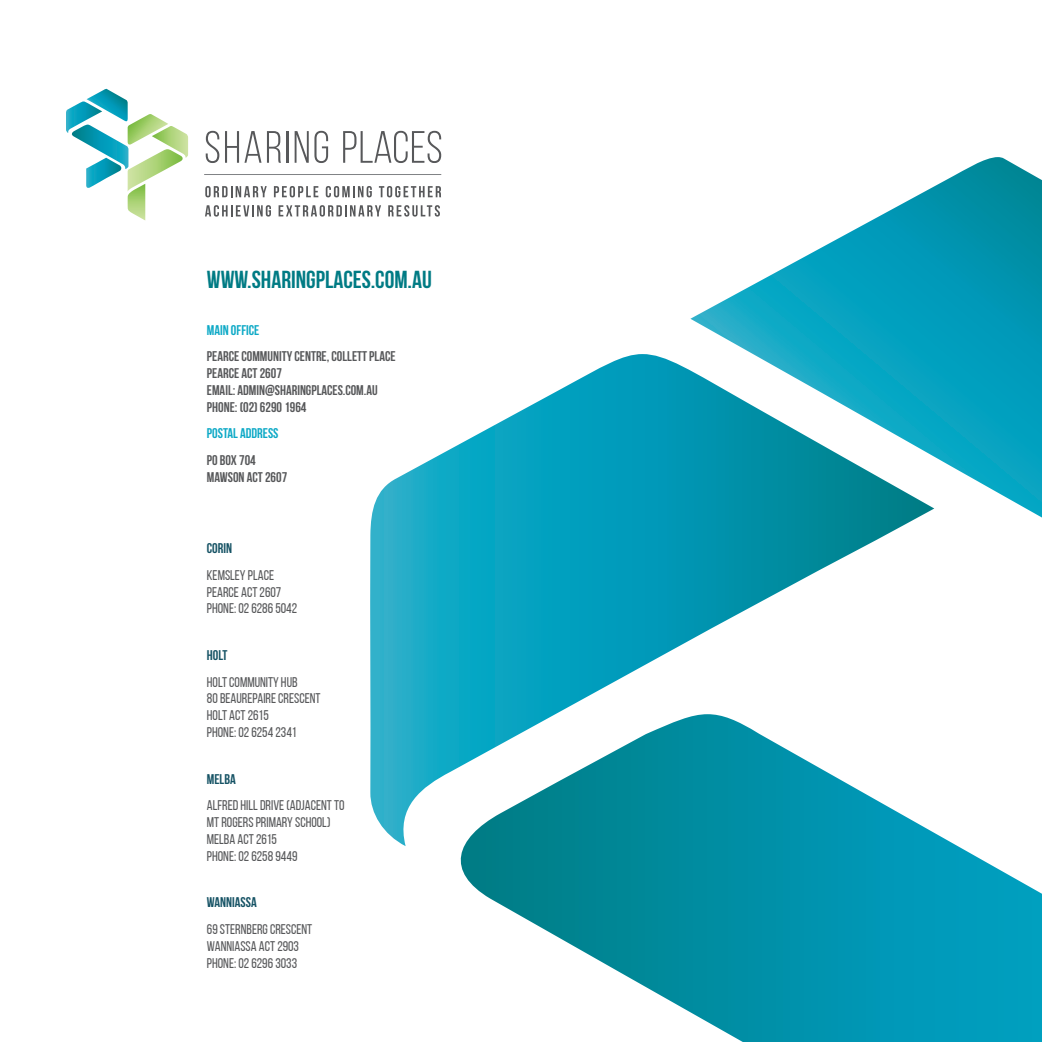
<style>
.page{position:relative;width:1042px;height:1042px;background:#fff}
.page>*{position:absolute;margin:0;border:0;box-sizing:border-box;transform-origin:0 0}
.t1{font:700 24.5px "Bebas Neue";color:#007b84}
.t2{font:14px/16.8px "Bebas Neue";color:#57585a}
.t3{font:700 14px/16.8px "Bebas Neue";color:#57585a}
.heading_4{font:700 14px "Bebas Neue";color:#0da9c6}
.heading_4-2{font:700 14px "Bebas Neue";color:#155264}
</style>
<div class="page">
<svg style="left:460px;top:832px;width:582px;height:210px"></svg>
<svg style="left:690px;top:157px;width:352px;height:360px"></svg>
<svg style="left:370px;top:354px;width:564px;height:492px"></svg>
<svg style="left:206px;top:131px;width:13px;height:32px"></svg>
<svg style="left:225px;top:131px;width:36px;height:32px"></svg>
<svg style="left:267px;top:131px;width:14px;height:32px"></svg>
<hr style="left:287px;top:131px;width:2px;height:32px;background:#57585a">
<svg style="left:295px;top:131px;width:33px;height:32px"></svg>
<svg style="left:343px;top:131px;width:98px;height:32px"></svg>
<svg style="left:66px;top:89px;width:122px;height:131px"></svg>
<hr style="left:204px;top:174px;width:237px;height:1px;background:#808285">
<svg style="left:205px;top:186px;width:62px;height:11px"></svg>
<svg style="left:274px;top:186px;width:44px;height:11px"></svg>
<svg style="left:326px;top:186px;width:46px;height:11px"></svg>
<svg style="left:379px;top:186px;width:62px;height:11px"></svg>
<svg style="left:205px;top:205px;width:66px;height:12px"></svg>
<svg style="left:279px;top:205px;width:102px;height:12px"></svg>
<svg style="left:388px;top:205px;width:52px;height:12px"></svg>
<p class="t1" style="left:207px;top:266px;width:226px">WWW.SHARINGPLACES.COM.AU</p>
<p class="heading_4" style="left:207px;top:322px;width:54px">MAIN OFFICE</p>
<p class="t3" style="left:207px;top:348px;width:190px">PEARCE COMMUNITY CENTRE, COLLETT PLACE<br>PEARCE ACT 2607<br>EMAIL: ADMIN@SHARINGPLACES.COM.AU<br>PHONE: (02) 6290 1964</p>
<p class="heading_4" style="left:207px;top:426px;width:73px">POSTAL ADDRESS</p>
<p class="t3" style="left:207px;top:452px;width:82px">PO BOX 704<br>MAWSON ACT 2607</p>
<p class="heading_4-2" style="left:207px;top:540px;width:27px">CORIN</p>
<p class="t2" style="left:207px;top:566px;width:92px">KEMSLEY PLACE<br>PEARCE ACT 2607<br>PHONE: 02 6286 5042</p>
<p class="heading_4-2" style="left:207px;top:647px;width:22px">HOLT</p>
<p class="t2" style="left:207px;top:673px;width:115px">HOLT COMMUNITY HUB<br>80 BEAUREPAIRE CRESCENT<br>HOLT ACT 2615<br>PHONE: 02 6254 2341</p>
<p class="heading_4-2" style="left:207px;top:771px;width:30px">MELBA</p>
<p class="t2" style="left:207px;top:797px;width:139px">ALFRED HILL DRIVE (ADJACENT TO<br>MT ROGERS PRIMARY SCHOOL)<br>MELBA ACT 2615<br>PHONE: 02 6258 9449</p>
<p class="heading_4-2" style="left:207px;top:895px;width:51px">WANNIASSA</p>
<p class="t2" style="left:207px;top:920px;width:107px">69 STERNBERG CRESCENT<br>WANNIASSA ACT 2903<br>PHONE: 02 6296 3033</p>
</div>
